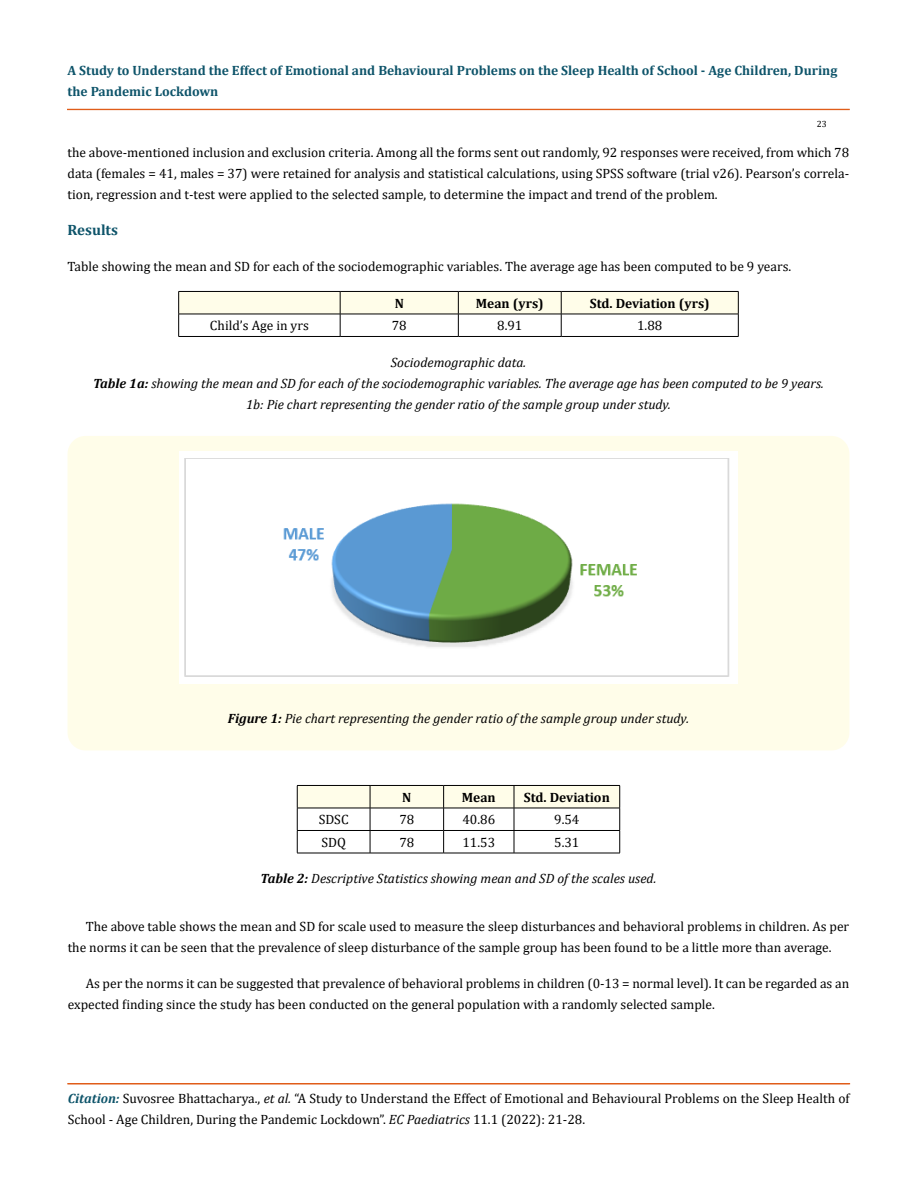
<style>
.page{position:relative;width:917px;height:1190px;background:#fff}
.page>*{position:absolute;margin:0;border:0;box-sizing:border-box;transform-origin:0 0}
.t1{font:700 15px "Cambria";color:#0e546a}
.t2{font:13.5px/21px "Cambria";color:#000}
.t3{font:italic 13.5px/21px "Cambria";color:#000;text-align:center}
.t4{font:700 13.5px/21px "Cambria";color:#0e546a}
.t5{font:700 13.5px "Cambria";color:#000}
.t6{font:9px "Cambria";color:#000}
.s1{font-weight:700}
.s2{font-weight:700;font-style:italic;color:#0e546a}
.s3{font-style:italic}
</style>
<div class="page">
<div style="left:67px;top:109px;width:782px;height:1px;border:1px solid #e05d1a"></div>
<div style="left:68px;top:1083px;width:781px;height:1px;border:1px solid #e05d1a"></div>
<svg style="left:178px;top:291px;width:561px;height:45px"></svg>
<hr style="left:178px;top:336px;width:162px;height:1px;background:#000">
<hr style="left:340px;top:336px;width:118px;height:1px;background:#000">
<hr style="left:458px;top:336px;width:103px;height:1px;background:#000">
<hr style="left:561px;top:336px;width:177px;height:1px;background:#000">
<div style="left:68px;top:436px;width:781px;height:314px;background:#fffde9;border-radius:18px"></div>
<img style="left:179px;top:452px;width:558px;height:231px">
<svg style="left:297px;top:785px;width:323px;height:67px"></svg>
<hr style="left:297px;top:852px;width:73px;height:1px;background:#000">
<hr style="left:370px;top:852px;width:73px;height:1px;background:#000">
<hr style="left:443px;top:852px;width:71px;height:1px;background:#000">
<hr style="left:514px;top:852px;width:106px;height:1px;background:#000">
<p class="t4" style="left:68px;top:59px;width:771px">A Study to Understand the Effect of Emotional and Behavioural Problems on the Sleep Health of School - Age Children, During the Pandemic Lockdown</p>
<p class="t6" style="left:816px;top:118px;width:11px">23</p>
<p class="t2" style="left:68px;top:142px;width:783px;text-align:justify">the above-mentioned inclusion and exclusion criteria. Among all the forms sent out randomly, 92 responses were received, from which 78 data (females = 41, males = 37) were retained for analysis and statistical calculations, using SPSS software (trial v26). Pearson’s correla&shy;tion, regression and t-test were applied to the selected sample, to determine the impact and trend of the problem.</p>
<p class="t1" style="left:68px;top:219px;width:52px">Results</p>
<p class="t2" style="left:68px;top:256px;width:725px">Table showing the mean and SD for each of the sociodemographic variables. The average age has been computed to be 9 years.</p>
<p class="t5" style="left:394px;top:294px;width:11px">N</p>
<p class="t5" style="left:476px;top:294px;width:69px">Mean (yrs)</p>
<p class="t5" style="left:590px;top:294px;width:121px">Std. Deviation (yrs)</p>
<p class="t2" style="left:210px;top:315px;width:100px">Child’s Age in yrs</p>
<p class="t2" style="left:392px;top:315px;width:16px">78</p>
<p class="t2" style="left:497px;top:315px;width:27px">8.91</p>
<p class="t2" style="left:637px;top:315px;width:27px">1.88</p>
<p class="t3" style="left:93px;top:351px;width:732px">Sociodemographic data.<br><span class="s1">Table 1a:</span> showing the mean and SD for each of the sociodemographic variables. The average age has been computed to be 9 years.<br>1b: Pie chart representing the gender ratio of the sample group under study.</p>
<p class="t3" style="left:228px;top:707px;width:463px"><span class="s1">Figure 1:</span> Pie chart representing the gender ratio of the sample group under study.</p>
<p class="t5" style="left:402px;top:788px;width:11px">N</p>
<p class="t5" style="left:462px;top:788px;width:35px">Mean</p>
<p class="t5" style="left:524px;top:788px;width:87px">Std. Deviation</p>
<p class="t2" style="left:319px;top:809px;width:31px">SDSC</p>
<p class="t2" style="left:399px;top:809px;width:16px">78</p>
<p class="t2" style="left:462px;top:809px;width:34px">40.86</p>
<p class="t2" style="left:554px;top:809px;width:27px">9.54</p>
<p class="t2" style="left:321px;top:831px;width:26px">SDQ</p>
<p class="t2" style="left:399px;top:831px;width:16px">78</p>
<p class="t2" style="left:462px;top:831px;width:34px">11.53</p>
<p class="t2" style="left:554px;top:831px;width:27px">5.31</p>
<p class="t3" style="left:260px;top:867px;width:397px"><span class="s1">Table 2:</span> Descriptive Statistics showing mean and SD of the scales used.</p>
<p class="t2" style="left:68px;top:916px;width:783px;text-indent:18px">The above table shows the mean and SD for scale used to measure the sleep disturbances and behavioral problems in children. As per the norms it can be seen that the prevalence of sleep disturbance of the sample group has been found to be a little more than average.</p>
<p class="t2" style="left:68px;top:973px;width:783px;text-indent:18px">As per the norms it can be suggested that prevalence of behavioral problems in children (0-13 = normal level). It can be regarded as an expected finding since the study has been conducted on the general population with a randomly selected sample.</p>
<p class="t2" style="left:68px;top:1088px;width:783px"><span class="s2">Citation:</span> Suvosree Bhattacharya., <span class="s3">et al.</span> “A Study to Understand the Effect of Emotional and Behavioural Problems on the Sleep Health of<br>School - Age Children, During the Pandemic Lockdown”. <span class="s3">EC Paediatrics</span> 11.1 (2022): 21-28.</p>
</div>
